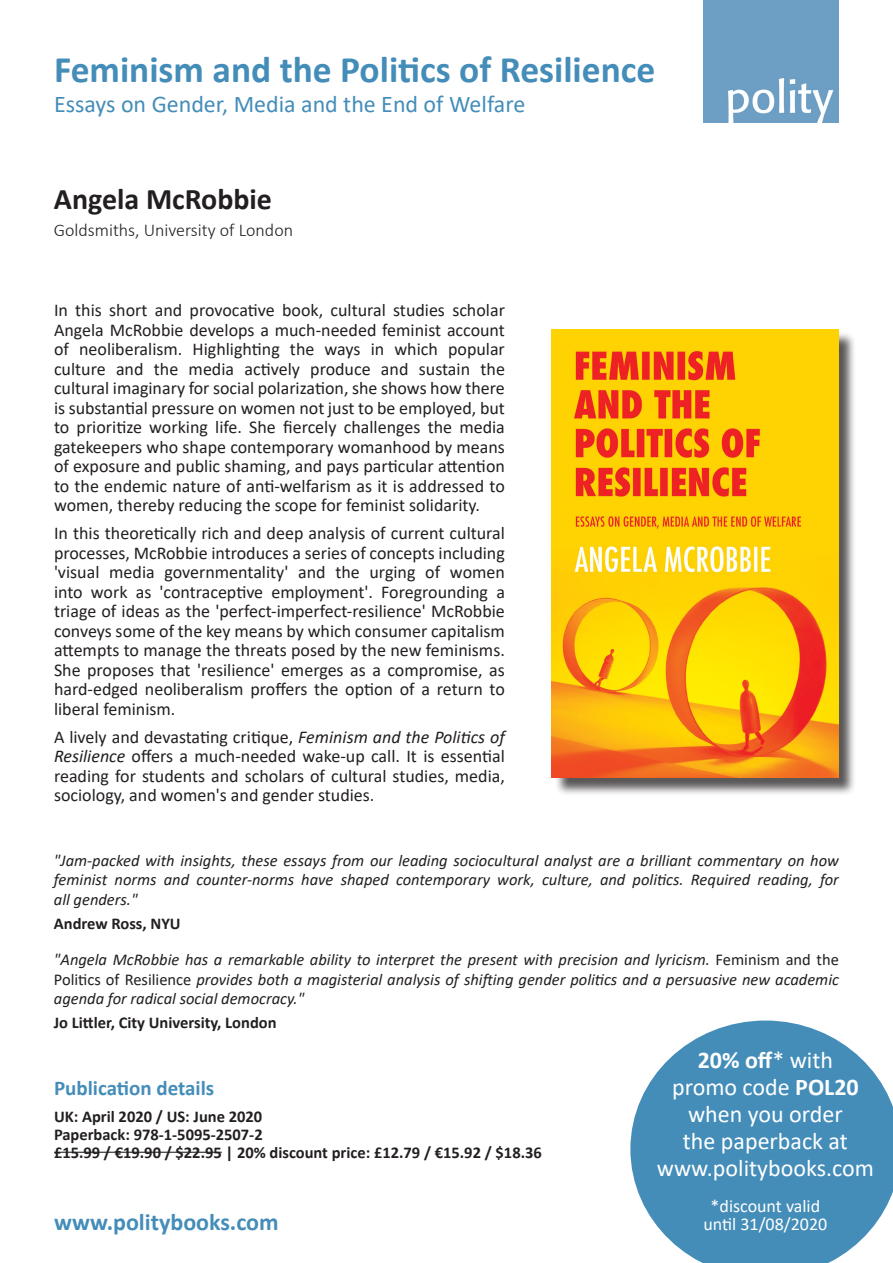
<style>
.page{position:relative;width:893px;height:1263px;background:#fff}
.page>*{position:absolute;margin:0;border:0;box-sizing:border-box;transform-origin:0 0}
.t1{font:700 37.5px "Calibri";color:#448db9}
.Author{font:700 30px "Calibri";color:#231f20}
.Discount_code{font:24px/27px "Calibri";color:#fff;text-align:center}
.Edition{font:24px "Calibri";color:#448db9}
.Website{font:700 24px "Calibri";color:#448db9}
.Pub_details{font:700 21px "Calibri";color:#448db9}
.Description{font:18px/19.5px "Calibri";color:#231f20;text-align:justify}
.Author_affil{font:300 18px "Calibri";color:#231f20}
.Discount_code-2{font:18px/18px "Calibri";color:#fff;text-align:center}
.Review_quote{font:italic 16.5px/19.5px "Calibri";color:#231f20;text-align:justify}
.Date_ISBN_price{font:700 16.5px/18px "Calibri";color:#231f20}
.Reviewer{font:700 16.5px "Calibri";color:#231f20}
.s1{font-style:italic}
.s2{font-style:normal}
.s3{font-weight:700}
</style>
<div class="page">
<img style="left:703px;top:0;width:135px;height:123px">
<hr style="left:54px;top:1152px;width:168px;height:1px;background:#231f20">
<div style="left:554px;top:331px;width:303px;height:465px;background:#231f20;opacity:.75"></div>
<img style="left:551px;top:329px;width:287px;height:449px">
<svg style="left:630px;top:1020px;width:263px;height:243px;fill:#448db9"></svg>
<p class="t1" style="left:54px;top:43px;width:603px">Feminism and the Politics of Resilience</p>
<p class="Edition" style="left:54px;top:88px;width:473px">Essays on Gender, Media and the End of Welfare</p>
<p class="Author" style="left:54px;top:178px;width:220px">Angela McRobbie</p>
<p class="Author_affil" style="left:54px;top:219px;width:241px">Goldsmiths, University of London</p>
<p class="Description" style="left:54px;top:300px;width:452px">In this short and provocative book, cultural studies scholar Angela McRobbie develops a much-needed feminist account of neoliberalism. Highlighting the ways in which popular culture and the media actively produce and sustain the cultural imaginary for social polarization, she shows how there is substantial pressure on women not just to be employed, but to prioritize working life. She fiercely challenges the media gatekeepers who shape contemporary womanhood by means of exposure and public shaming, and pays particular attention to the endemic nature of anti-welfarism as it is addressed to women, thereby reducing the scope for feminist solidarity.</p>
<p class="Description" style="left:54px;top:523px;width:452px">In this theoretically rich and deep analysis of current cultural processes, McRobbie introduces a series of concepts including 'visual media governmentality' and the urging of women into work as 'contraceptive employment'. Foregrounding a triage of ideas as the 'perfect-imperfect-resilience' McRobbie conveys some of the key means by which consumer capitalism attempts to manage the threats posed by the new feminisms.<br>She proposes that 'resilience' emerges as a compromise, as hard-edged neoliberalism proffers the option of a return to liberal feminism.</p>
<p class="Description" style="left:54px;top:727px;width:452px">A lively and devastating critique, <span class="s1">Feminism and the Politics of Resilience</span> offers a much-needed wake-up call. It is essential reading for students and scholars of cultural studies, media, sociology, and women's and gender studies.</p>
<p class="Review_quote" style="left:54px;top:850px;width:787px">"Jam-packed with insights, these essays from our leading sociocultural analyst are a brilliant commentary on how feminist norms and counter-norms have shaped contemporary work, culture, and politics. Required reading, for all genders."</p>
<p class="Reviewer" style="left:54px;top:911px;width:128px">Andrew Ross, NYU</p>
<p class="Review_quote" style="left:54px;top:949px;width:787px">"Angela McRobbie has a remarkable ability to interpret the present with precision and lyricism. <span class="s2">Feminism and the Politics of Resilience</span> provides both a magisterial analysis of shifting gender politics and a persuasive new academic agenda for radical social democracy."</p>
<p class="Reviewer" style="left:54px;top:1011px;width:224px">Jo Littler, City University, London</p>
<p class="Discount_code" style="left:657px;top:1046px;width:219px"><span class="s3">20% off</span>* with<br>promo code <span class="s3">POL20 </span>when you order<br>the paperback at www.politybooks.com</p>
<p class="Discount_code-2" style="left:703px;top:1197px;width:125px">*discount valid until 31/08/2020</p>
<p class="Pub_details" style="left:54px;top:1073px;width:162px">Publication details</p>
<p class="Date_ISBN_price" style="left:54px;top:1107px;width:489px">UK: April 2020 / US: June 2020<br>Paperback: 978-1-5095-2507-2<br>£15.99 / €19.90 / $22.95 | 20% discount price: £12.79 / €15.92 / $18.36</p>
<p class="Website" style="left:54px;top:1205px;width:226px">www.politybooks.com</p>
</div>
